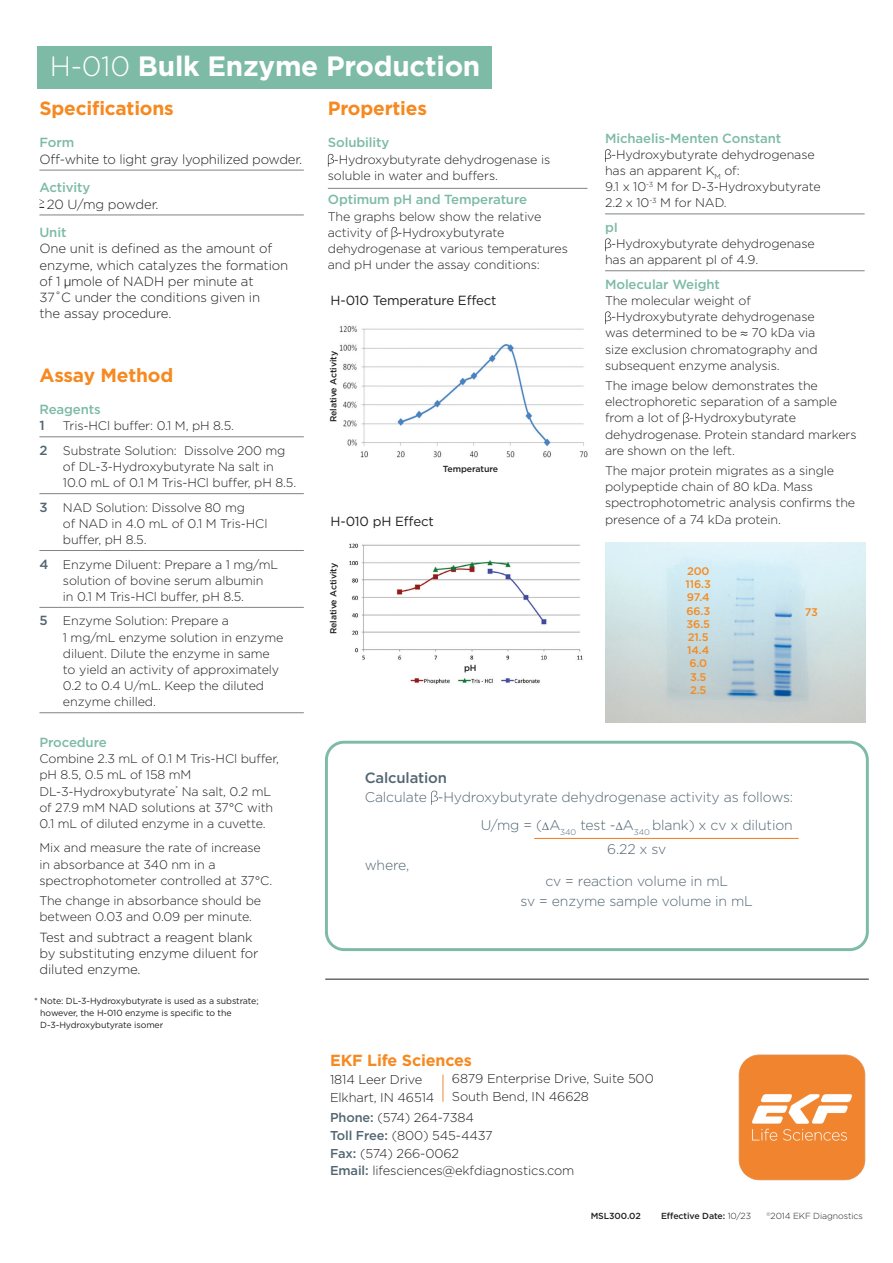
<style>
.page{position:relative;width:893px;height:1263px;background:#fff}
.page>*{position:absolute;margin:0;border:0;box-sizing:border-box;transform-origin:0 0}
.t1{font:700 27.9px "Gotham";letter-spacing:-.01em;color:#fff}
.t2{font:700 19.05px "Gotham";letter-spacing:-.01em;color:#f6891f}
.t3{font:700 16.05px "Gotham";letter-spacing:-.01em;color:#f6891f}
.t4{font:500 14.85px "Gotham";letter-spacing:-.01em;color:#526673}
.t5{font:300 13.95px/19.8px "Gotham";letter-spacing:-.01em;color:#526673;text-align:center}
.t6{font:300 13.2px/16.2px "Gotham";letter-spacing:-.01em;color:#231f20}
.t7{font:500 13.2px/16.2px "Gotham";letter-spacing:-.01em;color:#7dbba6}
.t8{font:13.2px "Gotham";letter-spacing:-.01em;color:#231f20}
.t9{font:300 12.9px/17.7px "Gotham";letter-spacing:-.01em;color:#231f20}
.t10{font:300 12.45px/16.2px "Gotham";letter-spacing:-.01em;color:#231f20}
.t11{font:11.7px "Minion Pro";color:#526673}
.t12{font:500 11.1px/13.2px "Gotham";letter-spacing:-.01em;color:#f6891f}
.t13{font:8.85px/11.7px "Gotham";letter-spacing:-.01em;color:#231f20}
.t14{font:500 8.85px "Gotham";letter-spacing:-.01em;color:#231f20}
.t15{font:300 8.85px "Gotham";letter-spacing:-.01em;color:#231f20}
.s1{font-weight:300}
.s2{font-weight:500;color:#7dbba6}
.s3{font-family:"Helvetica Neue"}
.s4{color:#526673}
.s5{font-weight:500;font-size:13.2px;color:#526673}
.s6{font-family:"Myriad Pro";font-weight:400}
.s7{font-weight:500;color:#526673}
</style>
<div class="page">
<hr style="left:325px;top:979px;width:544px;height:1px;background:#231f20">
<img style="left:349px;top:543px;width:234px;height:142px">
<hr style="left:39px;top:170px;width:265px;height:1px;background:#808285">
<hr style="left:39px;top:215px;width:265px;height:1px;background:#808285">
<svg style="left:39px;top:199px;width:5px;height:9px"></svg>
<hr style="left:328px;top:188px;width:259px;height:1px;background:#808285">
<svg style="left:328px;top:154px;width:6px;height:13px"></svg>
<svg style="left:392px;top:227px;width:6px;height:13px"></svg>
<hr style="left:605px;top:214px;width:260px;height:1px;background:#808285">
<hr style="left:605px;top:270px;width:260px;height:1px;background:#808285">
<svg style="left:605px;top:149px;width:6px;height:13px"></svg>
<svg style="left:605px;top:238px;width:6px;height:13px"></svg>
<svg style="left:605px;top:311px;width:6px;height:13px"></svg>
<svg style="left:683px;top:413px;width:6px;height:12px"></svg>
<hr style="left:39px;top:436px;width:265px;height:1px;background:#808285">
<hr style="left:39px;top:493px;width:265px;height:1px;background:#808285">
<hr style="left:39px;top:550px;width:265px;height:1px;background:#808285">
<hr style="left:39px;top:607px;width:265px;height:1px;background:#808285">
<hr style="left:39px;top:712px;width:265px;height:1px;background:#808285">
<div style="left:325px;top:741px;width:544px;height:210px;border:3px solid #7dbba6;border-radius:18px"></div>
<svg style="left:431px;top:791px;width:7px;height:14px"></svg>
<hr style="left:534px;top:838px;width:265px;height:1px;background:#f1852f">
<img style="left:339px;top:325px;width:249px;height:133px">
<img style="left:605px;top:543px;width:261px;height:179px">
<div style="left:37px;top:46px;width:455px;height:43px;background:#7dbba6"></div>
<img style="left:738px;top:1054px;width:128px;height:127px">
<svg style="left:443px;top:1074px;width:1px;height:28px"></svg>
<p class="t1" style="left:50px;top:48px;width:432px"><span class="s1">H-010</span> Bulk Enzyme Production</p>
<p class="t2" style="left:39px;top:96px;width:136px">Specifications</p>
<p class="t6" style="left:39px;top:134px;width:264px"><span class="s2">Form<br></span>Off-white to light gray lyophilized powder.</p>
<p class="t6" style="left:47px;top:179px;width:113px;text-indent:-7px"><span class="s2">Activity<br></span>20 U/mg powder.</p>
<p class="t6" style="left:39px;top:224px;width:250px"><span class="s2">Unit<br></span>One unit is defined as the amount of enzyme, which catalyzes the formation of 1 <span class="s3">µ</span>mole of NADH per minute at<br>37˚C under the conditions given in<br>the assay procedure.</p>
<p class="t2" style="left:39px;top:362px;width:135px">Assay Method</p>
<p class="t7" style="left:39px;top:401px;width:63px">Reagents<br><span class="s4">1</span></p>
<p class="t10" style="left:63px;top:417px;width:173px">Tris-HCl buffer: 0.1 M, pH 8.5.</p>
<p class="t10" style="left:63px;top:442px;width:235px;text-indent:-24px"><span class="s5">2</span> Substrate Solution: Dissolve 200 mg of DL-3-Hydroxybutyrate Na salt in<br>10.0 mL of 0.1 M Tris-HCl buffer, pH 8.5.</p>
<p class="t10" style="left:63px;top:499px;width:206px;text-indent:-24px"><span class="s5">3</span> NAD Solution: Dissolve 80 mg<br>of NAD in 4.0 mL of 0.1 M Tris-HCl buffer, pH 8.5.</p>
<p class="t10" style="left:63px;top:556px;width:217px;text-indent:-24px"><span class="s5">4</span> Enzyme Diluent: Prepare a 1 mg/mL solution of bovine serum albumin<br>in 0.1 M Tris-HCl buffer, pH 8.5.</p>
<p class="t10" style="left:63px;top:613px;width:222px;text-indent:-24px"><span class="s5">5</span> Enzyme Solution: Prepare a<br>1 mg/mL enzyme solution in enzyme diluent. Dilute the enzyme in same to yield an activity of approximately<br>0.2 to 0.4 U/mL. Keep the diluted enzyme chilled.</p>
<p class="t7" style="left:39px;top:734px;width:69px">Procedure</p>
<p class="t10" style="left:39px;top:750px;width:241px">Combine 2.3 mL of 0.1 M Tris-HCl buffer, pH 8.5, 0.5 mL of 158 mM DL-3-Hydroxybutyrate<sup>*</sup> Na salt, 0.2 mL of 27.9 mM NAD solutions at 37°C with 0.1 mL of diluted enzyme in a cuvette.</p>
<p class="t10" style="left:39px;top:839px;width:234px">Mix and measure the rate of increase in absorbance at 340 nm in a spectrophotometer controlled at 37°C.</p>
<p class="t10" style="left:39px;top:892px;width:223px">The change in absorbance should be between 0.03 and 0.09 per minute.</p>
<p class="t6" style="left:39px;top:928px;width:221px">Test and subtract a reagent blank by substituting enzyme diluent for diluted enzyme.</p>
<p class="t13" style="left:40px;top:995px;width:220px;text-indent:-6px">* Note: DL-3-Hydroxybutyrate is used as a substrate; however, the H-010 enzyme is specific to the<br>D-3-Hydroxybutyrate isomer</p>
<p class="t2" style="left:328px;top:96px;width:101px">Properties</p>
<p class="t7" style="left:328px;top:135px;width:63px">Solubility</p>
<p class="t10" style="left:328px;top:151px;width:224px;text-indent:6px">-Hydroxybutyrate dehydrogenase is soluble in water and buffers.</p>
<p class="t7" style="left:328px;top:191px;width:201px">Optimum pH and Temperature</p>
<p class="t10" style="left:328px;top:208px;width:241px">The graphs below show the relative activity of -Hydroxybutyrate dehydrogenase at various temperatures and pH under the assay conditions:</p>
<p class="t8" style="left:330px;top:292px;width:168px">H-010 Temperature Effect</p>
<p class="t14" style="left:327px;top:422px;width:73px;rotate:-90deg">Relative Activity</p>
<p class="t14" style="left:443px;top:463px;width:57px">Temperature</p>
<p class="t8" style="left:330px;top:513px;width:105px">H-010 pH Effect</p>
<p class="t14" style="left:327px;top:634px;width:73px;rotate:-90deg">Relative Activity</p>
<p class="t14" style="left:464px;top:662px;width:14px">pH</p>
<p class="t7" style="left:605px;top:130px;width:178px">Michaelis-Menten Constant</p>
<p class="t10" style="left:605px;top:146px;width:217px;text-indent:6px">-Hydroxybutyrate dehydrogenase has an apparent K<sub>M</sub> of:<br>9.1 x 10<sup>-3</sup> M for D-3-Hydroxybutyrate<br>2.2 x 10<sup>-3</sup> M for NAD.</p>
<p class="t7" style="left:605px;top:219px;width:14px">pI</p>
<p class="t10" style="left:605px;top:235px;width:211px;text-indent:6px">-Hydroxybutyrate dehydrogenase has an apparent pI of 4.9.</p>
<p class="t7" style="left:605px;top:276px;width:116px">Molecular Weight</p>
<p class="t10" style="left:605px;top:292px;width:147px">The molecular weight of</p>
<p class="t10" style="left:611px;top:308px;width:205px">-Hydroxybutyrate dehydrogenase</p>
<p class="t10" style="left:605px;top:324px;width:212px">was determined to be <span class="s6">≈</span> 70 kDa via</p>
<p class="t10" style="left:605px;top:341px;width:214px">size exclusion chromatography and</p>
<p class="t10" style="left:605px;top:357px;width:176px">subsequent enzyme analysis.</p>
<p class="t10" style="left:605px;top:377px;width:253px">The image below demonstrates the electrophoretic separation of a sample from a lot of -Hydroxybutyrate dehydrogenase. Protein standard markers are shown on the left.</p>
<p class="t10" style="left:605px;top:462px;width:252px">The major protein migrates as a single polypeptide chain of 80 kDa. Mass spectrophotometric analysis confirms the presence of a 74 kDa protein.</p>
<p class="t12" style="left:686px;top:564px;width:27px">200<br>116.3<br>97.4</p>
<p class="t12" style="left:686px;top:604px;width:25px">66.3</p>
<p class="t12" style="left:686px;top:617px;width:25px">36.5</p>
<p class="t12" style="left:688px;top:630px;width:22px">21.5</p>
<p class="t12" style="left:687px;top:644px;width:24px">14.4</p>
<p class="t12" style="left:689px;top:657px;width:19px">6.0</p>
<p class="t12" style="left:690px;top:670px;width:18px">3.5</p>
<p class="t12" style="left:690px;top:683px;width:18px">2.5</p>
<p class="t12" style="left:805px;top:606px;width:15px">73</p>
<p class="t4" style="left:365px;top:768px;width:84px">Calculation</p>
<p class="t5" style="left:365px;top:786px;width:430px">Calculate -Hydroxybutyrate dehydrogenase activity as follows:</p>
<p class="t5" style="left:481px;top:815px;width:63px">U/mg = (</p>
<p class="t11" style="left:542px;top:819px;width:9px">∆</p>
<p class="t5" style="left:549px;top:815px;width:68px">A<sub>340</sub> test -</p>
<p class="t11" style="left:615px;top:819px;width:9px">∆</p>
<p class="t5" style="left:623px;top:815px;width:171px">A<sub>340</sub> blank) x cv x dilution</p>
<p class="t5" style="left:607px;top:839px;width:60px">6.22 x sv</p>
<p class="t5" style="left:365px;top:855px;width:46px">where,</p>
<p class="t5" style="left:521px;top:871px;width:234px">cv = reaction volume in mL<br>sv = enzyme sample volume in mL</p>
<p class="t3" style="left:330px;top:1050px;width:143px">EKF Life Sciences</p>
<p class="t9" style="left:330px;top:1070px;width:106px">1814 Leer Drive<br>Elkhart, IN 46514</p>
<p class="t9" style="left:330px;top:1108px;width:246px"><span class="s7">Phone:</span> (574) 264-7384<br><span class="s7">Toll Free:</span> (800) 545-4437<br><span class="s7">Fax:</span> (574) 266-0062<br><span class="s7">Email:</span> lifesciences@ekfdiagnostics.com</p>
<p class="t9" style="left:452px;top:1070px;width:203px">6879 Enterprise Drive, Suite 500<br>South Bend, IN 46628</p>
<p class="t14" style="left:591px;top:1210px;width:51px">MSL300.02</p>
<p class="t14" style="left:661px;top:1210px;width:91px">Effective Date: <span class="s1">10/23</span></p>
<p class="t15" style="left:766px;top:1210px;width:98px"><sup>©</sup>2014 EKF Diagnostics</p>
</div>
